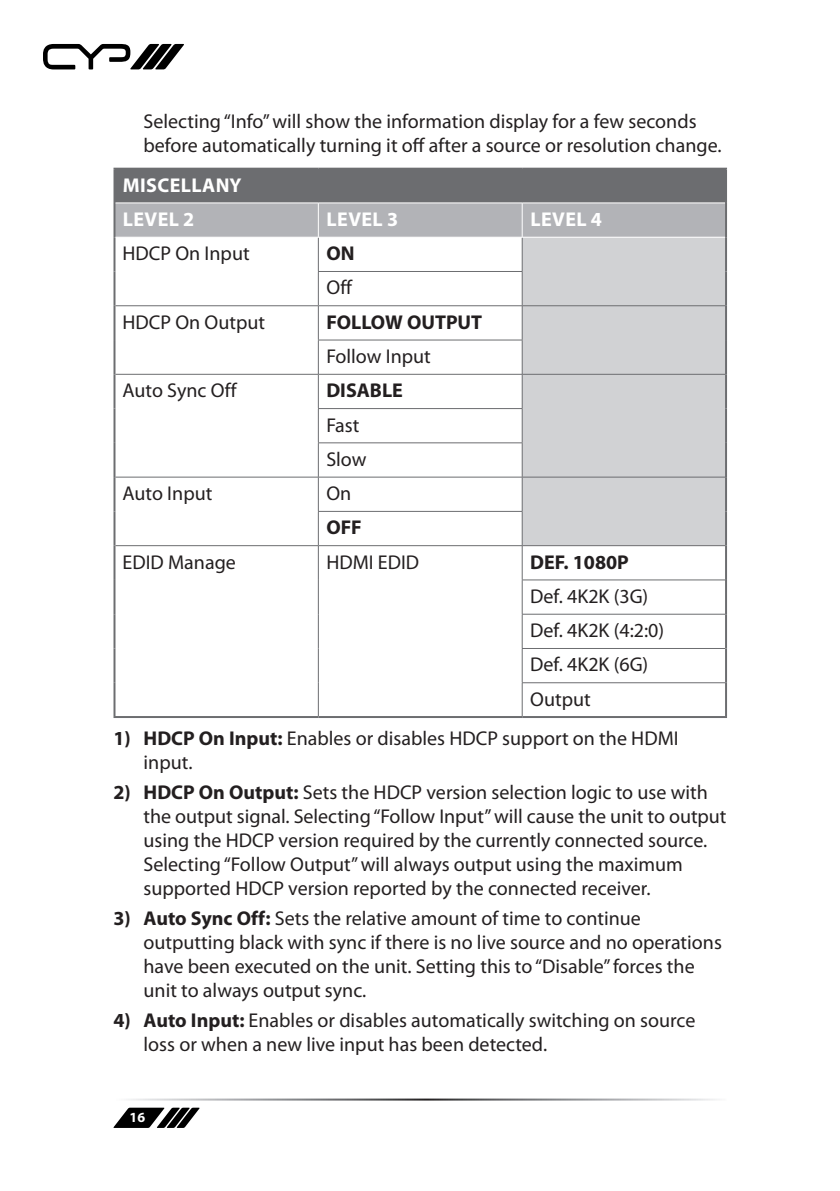
<style>
.page{position:relative;width:840px;height:1191px;background:#fff}
.page>*{position:absolute;margin:0;border:0;box-sizing:border-box;transform-origin:0 0}
.Callout_List_-_Bold{font:20px/24px "Myriad Pro";color:#231f20}
.Table_Text{font:20px "Myriad Pro";color:#231f20}
.Table_Text-2{font:700 20px "Myriad Pro";color:#231f20}
.Table_Header{font:700 20px "Myriad Pro";letter-spacing:.02em;color:#fff}
.t1{font:700 14px "Myriad Pro";color:#fff}
.s1{font-weight:700}
</style>
<div class="page">
<svg style="left:113px;top:1107px;width:86px;height:21px"></svg>
<svg style="left:43px;top:44px;width:141px;height:25px"></svg>
<svg style="left:115px;top:170px;width:609px;height:67px;background:#909195"></svg>
<div style="left:522px;top:238px;width:202px;height:307px;background:#d1d2d4"></div>
<hr style="left:113px;top:168px;width:205px;height:2px;background:#6c6d70">
<hr style="left:113px;top:170px;width:2px;height:33px;background:#6c6d70">
<hr style="left:318px;top:168px;width:204px;height:2px;background:#6c6d70">
<hr style="left:522px;top:168px;width:204px;height:2px;background:#6c6d70">
<hr style="left:724px;top:170px;width:2px;height:33px;background:#6c6d70">
<hr style="left:113px;top:203px;width:2px;height:34px;background:#6c6d70">
<hr style="left:724px;top:203px;width:2px;height:34px;background:#6c6d70">
<hr style="left:113px;top:237px;width:2px;height:34px;background:#6c6d70">
<hr style="left:724px;top:237px;width:2px;height:34px;background:#6c6d70">
<hr style="left:113px;top:271px;width:2px;height:35px;background:#6c6d70">
<hr style="left:724px;top:271px;width:2px;height:35px;background:#6c6d70">
<hr style="left:113px;top:306px;width:2px;height:34px;background:#6c6d70">
<hr style="left:724px;top:306px;width:2px;height:34px;background:#6c6d70">
<hr style="left:113px;top:340px;width:2px;height:34px;background:#6c6d70">
<hr style="left:724px;top:340px;width:2px;height:34px;background:#6c6d70">
<hr style="left:113px;top:374px;width:2px;height:34px;background:#6c6d70">
<hr style="left:724px;top:374px;width:2px;height:34px;background:#6c6d70">
<hr style="left:113px;top:408px;width:2px;height:35px;background:#6c6d70">
<hr style="left:724px;top:408px;width:2px;height:35px;background:#6c6d70">
<hr style="left:113px;top:443px;width:2px;height:34px;background:#6c6d70">
<hr style="left:724px;top:443px;width:2px;height:34px;background:#6c6d70">
<hr style="left:113px;top:477px;width:2px;height:34px;background:#6c6d70">
<hr style="left:724px;top:477px;width:2px;height:34px;background:#6c6d70">
<hr style="left:113px;top:511px;width:2px;height:34px;background:#6c6d70">
<hr style="left:724px;top:511px;width:2px;height:34px;background:#6c6d70">
<hr style="left:113px;top:545px;width:2px;height:35px;background:#6c6d70">
<hr style="left:724px;top:545px;width:2px;height:35px;background:#6c6d70">
<hr style="left:113px;top:580px;width:2px;height:34px;background:#6c6d70">
<hr style="left:724px;top:580px;width:2px;height:34px;background:#6c6d70">
<hr style="left:113px;top:614px;width:2px;height:34px;background:#6c6d70">
<hr style="left:724px;top:614px;width:2px;height:34px;background:#6c6d70">
<hr style="left:113px;top:648px;width:2px;height:35px;background:#6c6d70">
<hr style="left:724px;top:648px;width:2px;height:35px;background:#6c6d70">
<hr style="left:113px;top:683px;width:2px;height:33px;background:#6c6d70">
<hr style="left:724px;top:683px;width:2px;height:33px;background:#6c6d70">
<hr style="left:113px;top:716px;width:205px;height:2px;background:#6c6d70">
<hr style="left:318px;top:716px;width:204px;height:2px;background:#6c6d70">
<hr style="left:522px;top:716px;width:204px;height:2px;background:#6c6d70">
<hr style="left:521px;top:170px;width:1px;height:33px;background:#6c6d70">
<hr style="left:318px;top:237px;width:1px;height:34px;background:#6c6d70">
<hr style="left:521px;top:237px;width:1px;height:34px;background:#6c6d70">
<hr style="left:318px;top:271px;width:204px;height:1px;background:#6c6d70">
<hr style="left:318px;top:272px;width:1px;height:33px;background:#6c6d70">
<hr style="left:521px;top:272px;width:1px;height:33px;background:#6c6d70">
<hr style="left:115px;top:305px;width:203px;height:1px;background:#6c6d70">
<hr style="left:318px;top:305px;width:204px;height:1px;background:#6c6d70">
<hr style="left:318px;top:306px;width:1px;height:34px;background:#6c6d70">
<hr style="left:522px;top:305px;width:202px;height:1px;background:#6c6d70">
<hr style="left:521px;top:306px;width:1px;height:34px;background:#6c6d70">
<hr style="left:318px;top:340px;width:204px;height:1px;background:#6c6d70">
<hr style="left:318px;top:340px;width:1px;height:34px;background:#6c6d70">
<hr style="left:521px;top:340px;width:1px;height:34px;background:#6c6d70">
<hr style="left:115px;top:374px;width:203px;height:1px;background:#6c6d70">
<hr style="left:318px;top:374px;width:204px;height:1px;background:#6c6d70">
<hr style="left:318px;top:374px;width:1px;height:34px;background:#6c6d70">
<hr style="left:522px;top:374px;width:202px;height:1px;background:#6c6d70">
<hr style="left:521px;top:374px;width:1px;height:34px;background:#6c6d70">
<hr style="left:318px;top:408px;width:204px;height:1px;background:#6c6d70">
<hr style="left:318px;top:409px;width:1px;height:33px;background:#6c6d70">
<hr style="left:521px;top:409px;width:1px;height:33px;background:#6c6d70">
<hr style="left:318px;top:442px;width:204px;height:1px;background:#6c6d70">
<hr style="left:318px;top:443px;width:1px;height:34px;background:#6c6d70">
<hr style="left:521px;top:443px;width:1px;height:34px;background:#6c6d70">
<hr style="left:115px;top:477px;width:203px;height:1px;background:#6c6d70">
<hr style="left:318px;top:477px;width:204px;height:1px;background:#6c6d70">
<hr style="left:318px;top:477px;width:1px;height:34px;background:#6c6d70">
<hr style="left:522px;top:477px;width:202px;height:1px;background:#6c6d70">
<hr style="left:521px;top:477px;width:1px;height:34px;background:#6c6d70">
<hr style="left:318px;top:511px;width:204px;height:1px;background:#6c6d70">
<hr style="left:318px;top:511px;width:1px;height:34px;background:#6c6d70">
<hr style="left:521px;top:511px;width:1px;height:34px;background:#6c6d70">
<hr style="left:115px;top:545px;width:203px;height:1px;background:#6c6d70">
<hr style="left:318px;top:545px;width:204px;height:1px;background:#6c6d70">
<hr style="left:318px;top:546px;width:1px;height:34px;background:#6c6d70">
<hr style="left:522px;top:545px;width:202px;height:1px;background:#6c6d70">
<hr style="left:521px;top:546px;width:1px;height:33px;background:#6c6d70">
<hr style="left:318px;top:580px;width:1px;height:34px;background:#6c6d70">
<hr style="left:521px;top:579px;width:203px;height:1px;background:#6c6d70">
<hr style="left:521px;top:580px;width:1px;height:34px;background:#6c6d70">
<hr style="left:318px;top:614px;width:1px;height:34px;background:#6c6d70">
<hr style="left:521px;top:614px;width:203px;height:1px;background:#6c6d70">
<hr style="left:521px;top:614px;width:1px;height:34px;background:#6c6d70">
<hr style="left:318px;top:648px;width:1px;height:35px;background:#6c6d70">
<hr style="left:521px;top:649px;width:1px;height:33px;background:#6c6d70">
<hr style="left:318px;top:683px;width:1px;height:33px;background:#6c6d70">
<hr style="left:521px;top:682px;width:203px;height:1px;background:#6c6d70">
<hr style="left:521px;top:683px;width:1px;height:33px;background:#6c6d70">
<hr style="left:115px;top:203px;width:203px;height:1px;background:#fff">
<hr style="left:318px;top:203px;width:204px;height:1px;background:#fff">
<hr style="left:318px;top:203px;width:1px;height:34px;background:#fff">
<hr style="left:522px;top:203px;width:202px;height:1px;background:#fff">
<hr style="left:521px;top:203px;width:1px;height:34px;background:#fff">
<hr style="left:318px;top:237px;width:204px;height:1px;background:#fff">
<hr style="left:521px;top:648px;width:203px;height:1px;background:#6c6d70">
<p class="Callout_List_-_Bold" style="left:143px;top:109px;width:579px">Selecting “Info” will show the information display for a few seconds before automatically turning it off after a source or resolution change.</p>
<p class="Table_Header" style="left:123px;top:172px;width:120px">MISCELLANY</p>
<p class="Table_Header" style="left:123px;top:206px;width:73px">LEVEL 2</p>
<p class="Table_Header" style="left:326px;top:206px;width:73px">LEVEL 3</p>
<p class="Table_Header" style="left:530px;top:206px;width:73px">LEVEL 4</p>
<p class="Table_Text" style="left:122px;top:241px;width:129px">HDCP On Input</p>
<p class="Table_Text-2" style="left:326px;top:240px;width:30px">ON</p>
<p class="Table_Text" style="left:326px;top:275px;width:27px">Off</p>
<p class="Table_Text" style="left:122px;top:310px;width:144px">HDCP On Output</p>
<p class="Table_Text-2" style="left:326px;top:309px;width:157px">FOLLOW OUTPUT</p>
<p class="Table_Text" style="left:326px;top:344px;width:106px">Follow Input</p>
<p class="Table_Text" style="left:122px;top:378px;width:115px">Auto Sync Off</p>
<p class="Table_Text-2" style="left:326px;top:377px;width:78px">DISABLE</p>
<p class="Table_Text" style="left:326px;top:412px;width:35px">Fast</p>
<p class="Table_Text" style="left:326px;top:447px;width:42px">Slow</p>
<p class="Table_Text" style="left:122px;top:481px;width:91px">Auto Input</p>
<p class="Table_Text" style="left:326px;top:481px;width:26px">On</p>
<p class="Table_Text-2" style="left:326px;top:514px;width:37px">OFF</p>
<p class="Table_Text" style="left:122px;top:549px;width:115px">EDID Manage</p>
<p class="Table_Text" style="left:326px;top:549px;width:94px">HDMI EDID</p>
<p class="Table_Text-2" style="left:530px;top:549px;width:100px">DEF. 1080P</p>
<p class="Table_Text" style="left:530px;top:584px;width:119px">Def. 4K2K (3G)</p>
<p class="Table_Text" style="left:530px;top:618px;width:135px">Def. 4K2K (4:2:0)</p>
<p class="Table_Text" style="left:530px;top:652px;width:119px">Def. 4K2K (6G)</p>
<p class="Table_Text" style="left:530px;top:686px;width:62px">Output</p>
<p class="Callout_List_-_Bold" style="left:143px;top:725px;width:536px;text-indent:-30px"><span class="s1">1) HDCP On Input:</span> Enables or disables HDCP support on the HDMI input.</p>
<p class="Callout_List_-_Bold" style="left:143px;top:779px;width:584px;text-indent:-30px"><span class="s1">2) HDCP On Output:</span> Sets the HDCP version selection logic to use with the output signal. Selecting “Follow Input” will cause the unit to output using the HDCP version required by the currently connected source.<br>Selecting “Follow Output” will always output using the maximum supported HDCP version reported by the connected receiver.</p>
<p class="Callout_List_-_Bold" style="left:143px;top:905px;width:579px;text-indent:-30px"><span class="s1">3) Auto Sync Off:</span> Sets the relative amount of time to continue outputting black with sync if there is no live source and no operations have been executed on the unit. Setting this to “Disable” forces the unit to always output sync.</p>
<p class="Callout_List_-_Bold" style="left:143px;top:1007px;width:553px;text-indent:-30px"><span class="s1">4) Auto Input:</span> Enables or disables automatically switching on source loss or when a new live input has been detected.</p>
<p class="t1" style="left:130px;top:1108px;width:17px">16</p>
</div>
